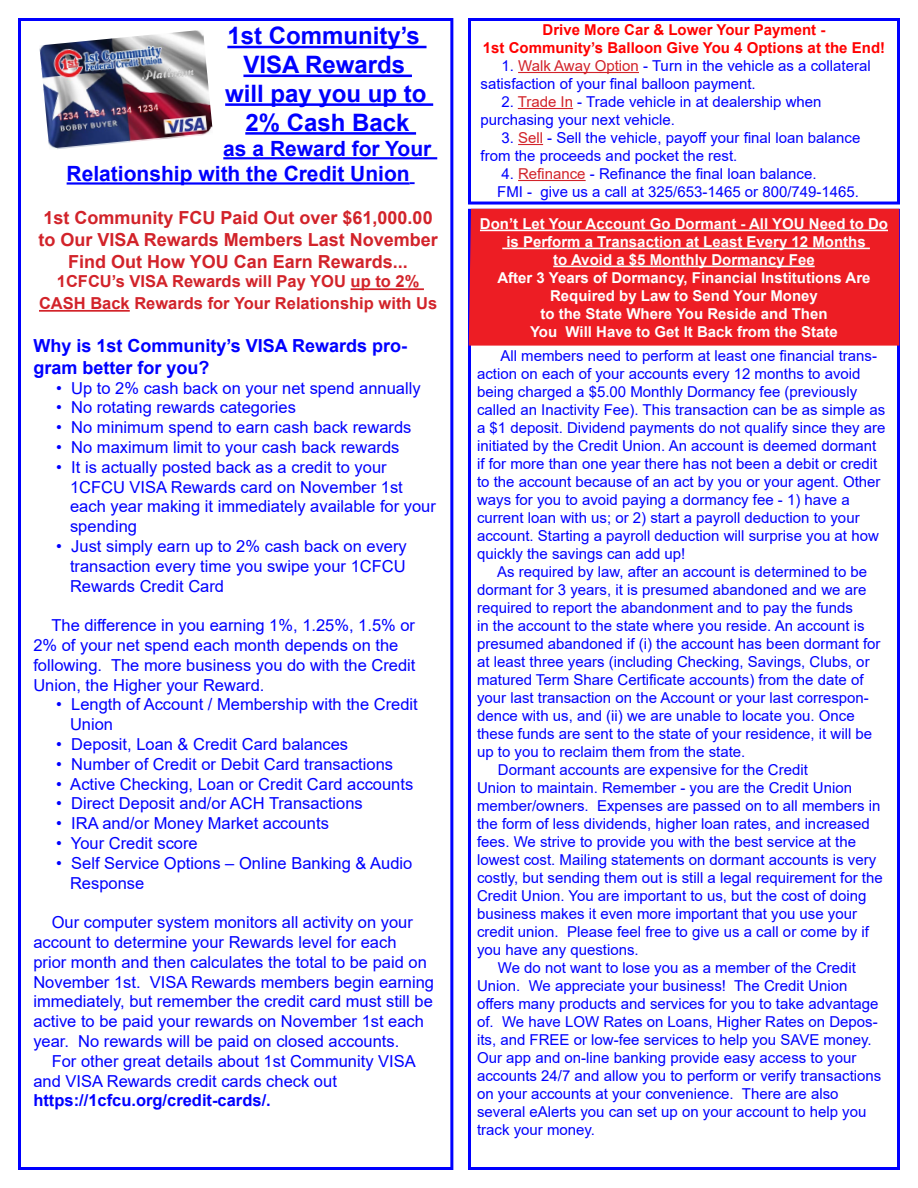
<style>
.page{position:relative;width:918px;height:1188px;background:#fff}
.page>*{position:absolute;margin:0;border:0;box-sizing:border-box;transform-origin:0 0}
.t1{font:700 24px/28.8px "Arial";color:#00f;text-align:center}
.t2{font:700 21px/25.2px "Arial";color:#00f}
.t3{font:700 18px/21.6px "Arial";color:#d2232a;text-align:center}
.t4{font:700 18px/21.6px "Arial";color:#00f}
.t5{font:16.5px/19.8px "Arial";color:#00f}
.t6{font:700 16.5px/21.6px "Arial";color:#d2232a;text-align:center}
.t7{font:700 16.5px "Arial";color:#00f}
.t8{font:15px/18px "Arial";color:#00f}
.t9{font:700 15px/18px "Arial";color:#fff;text-align:center}
.t10{font:700 15px/18px "Arial";color:#f00;text-align:center}
.s1{color:#d2232a}
</style>
<div class="page">
<div style="left:468px;top:209px;width:432px;height:961px;border:3px solid #00f"></div>
<div style="left:468px;top:18px;width:432px;height:187px;border:3px solid #00f"></div>
<div style="left:18px;top:18px;width:435px;height:1152px;border:3px solid #00f"></div>
<div style="left:469px;top:209px;width:430px;height:137px;background:#ed1d24"></div>
<hr style="left:480px;top:230px;width:408px;height:1px;background:#fff">
<hr style="left:502px;top:248px;width:368px;height:1px;background:#fff">
<hr style="left:553px;top:266px;width:262px;height:1px;background:#fff">
<hr style="left:227px;top:46px;width:200px;height:2px;background:#00f">
<hr style="left:243px;top:75px;width:169px;height:2px;background:#00f">
<hr style="left:225px;top:103px;width:208px;height:3px;background:#00f">
<hr style="left:245px;top:132px;width:171px;height:3px;background:#00f">
<hr style="left:223px;top:157px;width:214px;height:2px;background:#00f">
<hr style="left:67px;top:182px;width:343px;height:3px;background:#00f">
<hr style="left:351px;top:288px;width:73px;height:2px;background:#d2232a">
<hr style="left:39px;top:310px;width:91px;height:2px;background:#d2232a">
<hr style="left:518px;top:72px;width:121px;height:1px;background:#d2232a">
<hr style="left:518px;top:108px;width:55px;height:1px;background:#d2232a">
<svg style="left:518px;top:144px;width:25px;height:1px"></svg>
<hr style="left:518px;top:180px;width:68px;height:1px;background:#d2232a">
<img style="left:39px;top:30px;width:174px;height:119px">
<h1 class="t1" style="left:225px;top:22px;width:203px">1st Community’s<br>VISA Rewards will pay you up to<br>2% Cash Back</h1>
<h2 class="t2" style="left:67px;top:136px;width:366px;text-indent:157px">as a Reward for Your<br>Relationship with the Credit Union</h2>
<p class="t3" style="left:38px;top:208px;width:401px">1st Community FCU Paid Out over $61,000.00 to Our VISA Rewards Members Last November<br>Find Out How YOU Can Earn Rewards...</p>
<p class="t6" style="left:39px;top:271px;width:400px">1CFCU’s VISA Rewards will Pay YOU up to 2%<br>CASH Back Rewards for Your Relationship with Us</p>
<p class="t4" style="left:33px;top:335px;width:375px">Why is 1st Community’s VISA Rewards pro&shy;gram better for you?</p>
<p class="t5" style="left:56px;top:378px;width:366px">• Up to 2% cash back on your net spend annually</p>
<p class="t5" style="left:56px;top:398px;width:241px">• No rotating rewards categories</p>
<p class="t5" style="left:56px;top:417px;width:357px">• No minimum spend to earn cash back rewards</p>
<p class="t5" style="left:56px;top:437px;width:345px">• No maximum limit to your cash back rewards</p>
<p class="t5" style="left:70px;top:457px;width:367px;text-indent:-14px">• It is actually posted back as a credit to your 1CFCU VISA Rewards card on November 1st each year making it immediately available for your spending</p>
<p class="t5" style="left:70px;top:536px;width:338px;text-align:justify;text-indent:-14px">• Just simply earn up to 2% cash back on every transaction every time you swipe your 1CFCU Rewards Credit Card</p>
<p class="t5" style="left:33px;top:615px;width:384px;text-indent:18px">The difference in you earning 1%, 1.25%, 1.5% or 2% of your net spend each month depends on the following. The more business you do with the Credit Union, the Higher your Reward.</p>
<p class="t5" style="left:70px;top:695px;width:349px;text-indent:-14px">• Length of Account / Membership with the Credit<br>Union</p>
<p class="t5" style="left:56px;top:734px;width:293px">• Deposit, Loan &amp; Credit Card balances</p>
<p class="t5" style="left:56px;top:754px;width:338px">• Number of Credit or Debit Card transactions</p>
<p class="t5" style="left:56px;top:774px;width:358px">• Active Checking, Loan or Credit Card accounts</p>
<p class="t5" style="left:56px;top:794px;width:308px">• Direct Deposit and/or ACH Transactions</p>
<p class="t5" style="left:56px;top:813px;width:274px">• IRA and/or Money Market accounts</p>
<p class="t5" style="left:56px;top:833px;width:143px">• Your Credit score</p>
<p class="t5" style="left:70px;top:853px;width:344px;text-indent:-14px">• Self Service Options – Online Banking &amp; Audio<br>Response</p>
<p class="t5" style="left:33px;top:912px;width:402px;text-indent:18px">Our computer system monitors all activity on your account to determine your Rewards level for each<br>prior month and then calculates the total to be paid on November 1st. VISA Rewards members begin earning immediately, but remember the credit card must still be active to be paid your rewards on November 1st each year. No rewards will be paid on closed accounts.</p>
<p class="t5" style="left:33px;top:1051px;width:384px;text-indent:18px">For other great details about 1st Community VISA and VISA Rewards credit cards check out</p>
<p class="t7" style="left:33px;top:1089px;width:239px">https://1cfcu.org/credit-cards/.</p>
<p class="t10" style="left:483px;top:21px;width:404px">Drive More Car &amp; Lower Your Payment -<br>1st Community’s Balloon Give You 4 Options at the End!</p>
<p class="t8" style="left:481px;top:57px;width:392px;text-indent:21px">1. <span class="s1">Walk Away Option</span> - Turn in the vehicle as a collateral satisfaction of your final balloon payment.</p>
<p class="t8" style="left:481px;top:93px;width:342px;text-indent:21px">2. <span class="s1">Trade In</span> - Trade vehicle in at dealership when purchasing your next vehicle.</p>
<p class="t8" style="left:481px;top:129px;width:381px;text-indent:21px">3. <span class="s1">Sell</span> - Sell the vehicle, payoff your final loan balance from the proceeds and pocket the rest.</p>
<p class="t8" style="left:497px;top:165px;width:363px">4. <span class="s1">Refinance</span> - Refinance the final loan balance.<br>FMI - give us a call at 325/653-1465 or 800/749-1465.</p>
<p class="t9" style="left:480px;top:215px;width:410px">Don’t Let Your Account Go Dormant - All YOU Need to Do is Perform a Transaction at Least Every 12 Months<br>to Avoid a $5 Monthly Dormancy Fee<br>After 3 Years of Dormancy, Financial Institutions Are Required by Law to Send Your Money<br>to the State Where You Reside and Then<br>You Will Have to Get It Back from the State</p>
<p class="t8" style="left:477px;top:347px;width:410px;text-indent:23px">All members need to perform at least one financial trans&shy;action on each of your accounts every 12 months to avoid being charged a $5.00 Monthly Dormancy fee (previously called an Inactivity Fee). This transaction can be as simple as a $1 deposit. Dividend payments do not qualify since they are initiated by the Credit Union. An account is deemed dormant if for more than one year there has not been a debit or credit to the account because of an act by you or your agent. Other ways for you to avoid paying a dormancy fee - 1) have a current loan with us; or 2) start a payroll deduction to your account. Starting a payroll deduction will surprise you at how quickly the savings can add up!</p>
<p class="t8" style="left:497px;top:563px;width:372px">As required by law, after an account is determined to be</p>
<p class="t8" style="left:477px;top:581px;width:391px">dormant for 3 years, it is presumed abandoned and we are</p>
<p class="t8" style="left:477px;top:599px;width:378px">required to report the abandonment and to pay the funds</p>
<p class="t8" style="left:477px;top:617px;width:389px">in the account to the state where you reside. An account is</p>
<p class="t8" style="left:477px;top:635px;width:405px">presumed abandoned if (i) the account has been dormant for</p>
<p class="t8" style="left:477px;top:653px;width:394px">at least three years (including Checking, Savings, Clubs, or</p>
<p class="t8" style="left:477px;top:671px;width:388px">matured Term Share Certificate accounts) from the date of</p>
<p class="t8" style="left:477px;top:689px;width:393px">your last transaction on the Account or your last correspon-</p>
<p class="t8" style="left:477px;top:707px;width:379px">dence with us, and (ii) we are unable to locate you. Once</p>
<p class="t8" style="left:477px;top:725px;width:397px">these funds are sent to the state of your residence, it will be</p>
<p class="t8" style="left:477px;top:743px;width:270px">up to you to reclaim them from the state.</p>
<p class="t8" style="left:498px;top:761px;width:312px">Dormant accounts are expensive for the Credit</p>
<p class="t8" style="left:477px;top:779px;width:377px">Union to maintain. Remember - you are the Credit Union</p>
<p class="t8" style="left:477px;top:797px;width:405px">member/owners. Expenses are passed on to all members in</p>
<p class="t8" style="left:477px;top:815px;width:394px">the form of less dividends, higher loan rates, and increased</p>
<p class="t8" style="left:477px;top:833px;width:381px">fees. We strive to provide you with the best service at the</p>
<p class="t8" style="left:477px;top:851px;width:401px">lowest cost. Mailing statements on dormant accounts is very</p>
<p class="t8" style="left:477px;top:869px;width:407px">costly, but sending them out is still a legal requirement for the</p>
<p class="t8" style="left:477px;top:887px;width:391px">Credit Union. You are important to us, but the cost of doing</p>
<p class="t8" style="left:477px;top:905px;width:382px">business makes it even more important that you use your</p>
<p class="t8" style="left:477px;top:923px;width:393px">credit union. Please feel free to give us a call or come by if</p>
<p class="t8" style="left:477px;top:941px;width:163px">you have any questions.</p>
<p class="t8" style="left:498px;top:959px;width:360px">We do not want to lose you as a member of the Credit</p>
<p class="t8" style="left:477px;top:977px;width:372px">Union. We appreciate your business! The Credit Union</p>
<p class="t8" style="left:477px;top:995px;width:403px">offers many products and services for you to take advantage</p>
<p class="t8" style="left:477px;top:1013px;width:402px">of. We have LOW Rates on Loans, Higher Rates on Depos-</p>
<p class="t8" style="left:477px;top:1031px;width:396px">its, and FREE or low-fee services to help you SAVE money.</p>
<p class="t8" style="left:477px;top:1049px;width:381px">Our app and on-line banking provide easy access to your</p>
<p class="t8" style="left:477px;top:1067px;width:406px">accounts 24/7 and allow you to perform or verify transactions</p>
<p class="t8" style="left:477px;top:1085px;width:363px">on your accounts at your convenience. There are also</p>
<p class="t8" style="left:477px;top:1103px;width:391px">several eAlerts you can set up on your account to help you</p>
<p class="t8" style="left:477px;top:1121px;width:120px">track your money.</p>
</div>
